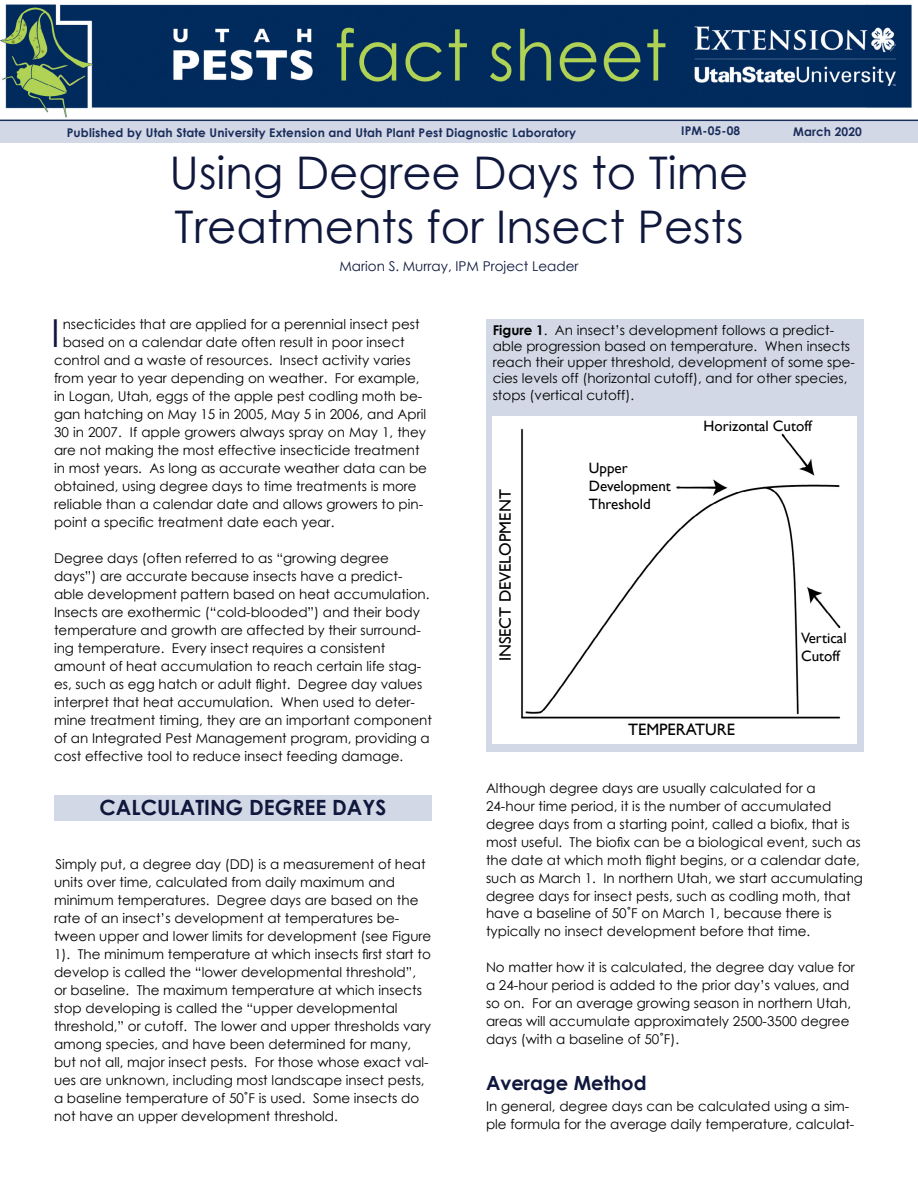
<style>
.page{position:relative;width:918px;height:1188px;background:#fff}
.page>*{position:absolute;margin:0;border:0;box-sizing:border-box;transform-origin:0 0}
.t1{font:45px/54px "Century Gothic";color:#0f173c}
.t2{font:38.55px "Century Gothic";color:#0f173c}
.t3{font:700 21px "Century Gothic";color:#0f173c}
.t4{font:700 19.5px "Century Gothic";color:#0f173c}
.t5{font:16.5px "Gill Sans";color:#000}
.t6{font:15px/18px "Gill Sans";color:#000}
.t7{font:13.5px/18px "Century Gothic";color:#000}
.t8{font:13.5px "Century Gothic";color:#0f173c}
.t9{font:700 12px "Century Gothic";letter-spacing:.01em;color:#1b2e5b}
.s1{font-weight:700}
</style>
<div class="page">
<img style="left:0;top:4px;width:912px;height:114px">
<div style="left:54px;top:795px;width:378px;height:26px;background:#d3d8e6"></div>
<div style="left:1px;top:120px;width:917px;height:23px;background:#d3d8e6"></div>
<hr style="left:0;top:120px;width:918px;height:1px;background:#1b2e5b">
<div style="left:486px;top:319px;width:378px;height:433px;background:#d3d8e6"></div>
<div style="left:493px;top:416px;width:364px;height:328px;background:#fff"></div>
<img style="left:521px;top:428px;width:320px;height:291px">
<p class="t9" style="left:67px;top:123px;width:511px">Published by Utah State University Extension and Utah Plant Pest Diagnostic Laboratory</p>
<p class="t9" style="left:681px;top:122px;width:60px">IPM-05-08</p>
<p class="t9" style="left:793px;top:123px;width:70px">March 2020</p>
<h1 class="t1" style="left:170px;top:145px;width:580px">Using Degree Days to Time<br>Treatments for Insect Pests</h1>
<p class="t8" style="left:339px;top:257px;width:241px">Marion S. Murray, IPM Project Leader</p>
<h2 class="t2" style="left:51px;top:306px;width:10px">I</h2>
<p class="t7" style="left:63px;top:315px;width:358px">nsecticides that are applied for a perennial insect pest</p>
<p class="t7" style="left:63px;top:333px;width:344px">based on a calendar date often result in poor insect</p>
<p class="t7" style="left:54px;top:351px;width:358px">control and a waste of resources. Insect activity varies</p>
<p class="t7" style="left:54px;top:369px;width:367px">from year to year depending on weather. For example,</p>
<p class="t7" style="left:54px;top:387px;width:370px">in Logan, Utah, eggs of the apple pest codling moth be-</p>
<p class="t7" style="left:54px;top:405px;width:374px">gan hatching on May 15 in 2005, May 5 in 2006, and April</p>
<p class="t7" style="left:54px;top:423px;width:374px">30 in 2007. If apple growers always spray on May 1, they</p>
<p class="t7" style="left:54px;top:441px;width:367px">are not making the most effective insecticide treatment</p>
<p class="t7" style="left:54px;top:459px;width:375px">in most years. As long as accurate weather data can be</p>
<p class="t7" style="left:54px;top:477px;width:364px">obtained, using degree days to time treatments is more</p>
<p class="t7" style="left:54px;top:495px;width:371px">reliable than a calendar date and allows growers to pin-</p>
<p class="t7" style="left:54px;top:513px;width:282px">point a specific treatment date each year.</p>
<p class="t7" style="left:54px;top:549px;width:380px">Degree days (often referred to as “growing degree days”) are accurate because insects have a predict&shy;able development pattern based on heat accumulation.<br>Insects are exothermic (“cold-blooded”) and their body temperature and growth are affected by their surround&shy;ing temperature. Every insect requires a consistent amount of heat accumulation to reach certain life stag&shy;es, such as egg hatch or adult flight. Degree day values interpret that heat accumulation. When used to deter&shy;mine treatment timing, they are an important component of an Integrated Pest Management program, providing a cost effective tool to reduce insect feeding damage.</p>
<h3 class="t3" style="left:100px;top:792px;width:288px">CALCULATING DEGREE DAYS</h3>
<p class="t7" style="left:54px;top:855px;width:379px">Simply put, a degree day (DD) is a measurement of heat units over time, calculated from daily maximum and minimum temperatures. Degree days are based on the rate of an insect’s development at temperatures be&shy;tween upper and lower limits for development (see Figure 1). The minimum temperature at which insects first start to develop is called the “lower developmental threshold”, or baseline. The maximum temperature at which insects stop developing is called the “upper developmental threshold,” or cutoff. The lower and upper thresholds vary among species, and have been determined for many, but not all, major insect pests. For those whose exact val&shy;ues are unknown, including most landscape insect pests, a baseline temperature of 50˚F is used. Some insects do not have an upper development threshold.</p>
<p class="t7" style="left:493px;top:322px;width:364px;line-height:16.2px"><span class="s1">Figure 1</span>. An insect’s development follows a predict&shy;able progression based on temperature. When insects reach their upper threshold, development of some spe&shy;cies levels off (horizontal cutoff), and for other species, stops (vertical cutoff).</p>
<p class="t5" style="left:496px;top:661px;width:173px;rotate:-90deg">INSECT DEVELOPMENT</p>
<p class="t6" style="left:589px;top:459px;width:83px">Upper<br>Development<br>Threshold</p>
<p class="t6" style="left:704px;top:417px;width:110px">Horizontal Cutoff</p>
<p class="t6" style="left:801px;top:629px;width:47px">Vertical<br>Cutoff</p>
<p class="t5" style="left:628px;top:720px;width:108px">TEMPERATURE</p>
<p class="t7" style="left:486px;top:778px;width:379px">Although degree days are usually calculated for a 24-hour time period, it is the number of accumulated degree days from a starting point, called a biofix, that is most useful. The biofix can be a biological event, such as the date at which moth flight begins, or a calendar date, such as March 1. In northern Utah, we start accumulating degree days for insect pests, such as codling moth, that have a baseline of 50˚F on March 1, because there is typically no insect development before that time.</p>
<p class="t7" style="left:486px;top:958px;width:371px">No matter how it is calculated, the degree day value for a 24-hour period is added to the prior day’s values, and so on. For an average growing season in northern Utah, areas will accumulate approximately 2500-3500 degree days (with a baseline of 50˚F).</p>
<h3 class="t4" style="left:486px;top:1068px;width:162px">Average Method</h3>
<p class="t7" style="left:486px;top:1097px;width:370px">In general, degree days can be calculated using a sim&shy;ple formula for the average daily temperature, calculat-</p>
</div>
